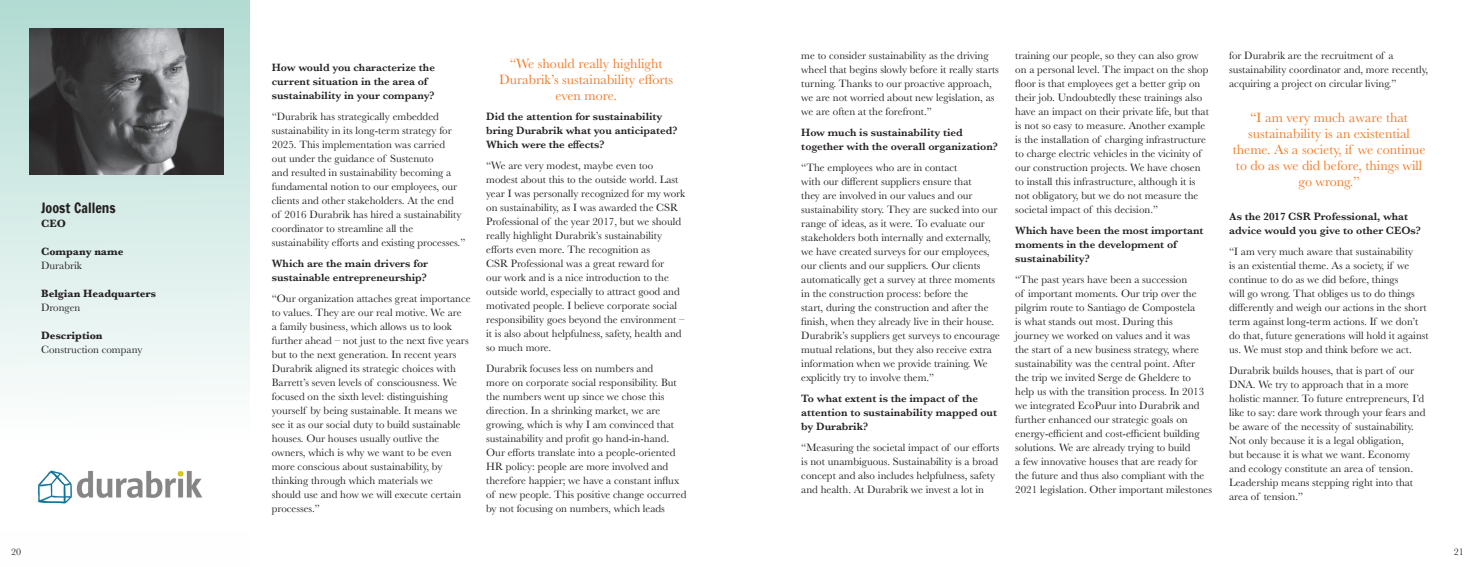
<style>
.page{position:relative;width:1475px;height:567px;background:#fff}
.page>*{position:absolute;margin:0;border:0;box-sizing:border-box;transform-origin:0 0}
.t1{font:14px/16px "Baskerville";color:#f47923;text-align:center}
.t2{font:14px "Francois One";color:#231f20}
.t3{font:11px/14px "Baskerville";color:#231f20}
.t4{font:600 11px/14px "Baskerville";color:#231f20}
.t5{font:700 11px "Baskerville";color:#231f20}
.t6{font:10px "Baskerville";color:#231f20}
</style>
<div class="page">
<svg style="left:0;top:0;width:249px;height:388px"></svg>
<img style="left:37px;top:470px;width:166px;height:34px">
<img style="left:29px;top:28px;width:194px;height:146px">
<p class="t2" style="left:41px;top:198px;width:76px">Joost Callens</p>
<p class="t5" style="left:41px;top:216px;width:26px">CEO</p>
<p class="t5" style="left:41px;top:244px;width:84px">Company name</p>
<p class="t3" style="left:41px;top:259px;width:42px">Durabrik</p>
<p class="t5" style="left:41px;top:286px;width:116px">Belgian Headquarters</p>
<p class="t3" style="left:41px;top:301px;width:41px">Drongen</p>
<p class="t5" style="left:41px;top:328px;width:63px">Description</p>
<p class="t3" style="left:41px;top:343px;width:103px">Construction company</p>
<p class="t4" style="left:272px;top:60px;width:165px">How would you characterize the current situation in the area of sustainability in your company?</p>
<p class="t3" style="left:272px;top:109px;width:195px">“Durabrik has strategically embedded sustainability in its long-term strategy for 2025. This implementation was carried<br>out under the guidance of Sustenuto<br>and resulted in sustainability becoming a fundamental notion to our employees, our clients and other stakeholders. At the end<br>of 2016 Durabrik has hired a sustainability coordinator to streamline all the sustainability efforts and existing processes.”</p>
<p class="t4" style="left:272px;top:256px;width:158px">Which are the main drivers for sustainable entrepreneurship?</p>
<p class="t3" style="left:272px;top:291px;width:200px">“Our organization attaches great importance to values. They are our real motive. We are<br>a family business, which allows us to look further ahead – not just to the next five years but to the next generation. In recent years Durabrik aligned its strategic choices with Barrett’s seven levels of consciousness. We focused on the sixth level: distinguishing yourself by being sustainable. It means we see it as our social duty to build sustainable houses. Our houses usually outlive the owners, which is why we want to be even more conscious about sustainability, by thinking through which materials we<br>should use and how we will execute certain processes.”</p>
<p class="t1" style="left:499px;top:56px;width:176px">“We should really highlight<br>Durabrik’s sustainability efforts even more.</p>
<p class="t4" style="left:486px;top:109px;width:193px">Did the attention for sustainability bring Durabrik what you anticipated?<br>Which were the effects?</p>
<p class="t3" style="left:486px;top:159px;width:200px">“We are very modest, maybe even too modest about this to the outside world. Last year I was personally recognized for my work on sustainability, as I was awarded the CSR Professional of the year 2017, but we should really highlight Durabrik’s sustainability efforts even more. The recognition as<br>CSR Professional was a great reward for<br>our work and is a nice introduction to the outside world, especially to attract good and motivated people. I believe corporate social responsibility goes beyond the environment – it is also about helpfulness, safety, health and so much more.</p>
<p class="t3" style="left:486px;top:362px;width:202px">Durabrik focuses less on numbers and<br>more on corporate social responsibility. But the numbers went up since we chose this direction. In a shrinking market, we are growing, which is why I am convinced that sustainability and profit go hand-in-hand.<br>Our efforts translate into a people-oriented HR policy: people are more involved and therefore happier; we have a constant influx of new people. This positive change occurred by not focusing on numbers, which leads</p>
<p class="t3" style="left:801px;top:49px;width:199px">me to consider sustainability as the driving wheel that begins slowly before it really starts turning. Thanks to our proactive approach, we are not worried about new legislation, as we are often at the forefront.”</p>
<p class="t4" style="left:801px;top:125px;width:198px">How much is sustainability tied together with the overall organization?</p>
<p class="t3" style="left:801px;top:161px;width:200px">“The employees who are in contact<br>with our different suppliers ensure that<br>they are involved in our values and our sustainability story. They are sucked into our range of ideas, as it were. To evaluate our stakeholders both internally and externally, we have created surveys for our employees, our clients and our suppliers. Our clients automatically get a survey at three moments in the construction process: before the<br>start, during the construction and after the finish, when they already live in their house.<br>Durabrik’s suppliers get surveys to encourage mutual relations, but they also receive extra information when we provide training. We explicitly try to involve them.”</p>
<p class="t4" style="left:801px;top:391px;width:197px">To what extent is the impact of the attention to sustainability mapped out by Durabrik?</p>
<p class="t3" style="left:801px;top:441px;width:200px">“Measuring the societal impact of our efforts is not unambiguous. Sustainability is a broad concept and also includes helpfulness, safety and health. At Durabrik we invest a lot in</p>
<p class="t3" style="left:1015px;top:49px;width:195px">training our people, so they can also grow on a personal level. The impact on the shop floor is that employees get a better grip on their job. Undoubtedly these trainings also have an impact on their private life, but that is not so easy to measure. Another example is the installation of charging infrastructure to charge electric vehicles in the vicinity of our construction projects. We have chosen to install this infrastructure, although it is not obligatory, but we do not measure the societal impact of this decision.”</p>
<p class="t4" style="left:1015px;top:223px;width:190px">Which have been the most important moments in the development of sustainability?</p>
<p class="t3" style="left:1015px;top:273px;width:198px">“The past years have been a succession<br>of important moments. Our trip over the pilgrim route to Santiago de Compostela<br>is what stands out most. During this<br>journey we worked on values and it was<br>the start of a new business strategy, where sustainability was the central point. After<br>the trip we invited Serge de Gheldere to help us with the transition process. In 2013 we integrated EcoPuur into Durabrik and further enhanced our strategic goals on energy-efficient and cost-efficient building solutions. We are already trying to build<br>a few innovative houses that are ready for the future and thus also compliant with the 2021 legislation. Other important milestones</p>
<p class="t3" style="left:1228px;top:49px;width:200px">for Durabrik are the recruitment of a sustainability coordinator and, more recently, acquiring a project on circular living.”</p>
<p class="t1" style="left:1232px;top:109px;width:194px">“I am very much aware that sustainability is an existential theme. As a society, if we continue to do as we did before, things will go wrong.”</p>
<p class="t4" style="left:1228px;top:209px;width:193px">As the 2017 CSR Professional, what advice would you give to other CEOs?</p>
<p class="t3" style="left:1228px;top:245px;width:201px">“I am very much aware that sustainability<br>is an existential theme. As a society, if we continue to do as we did before, things<br>will go wrong. That obliges us to do things differently and weigh our actions in the short term against long-term actions. If we don’t do that, future generations will hold it against us. We must stop and think before we act.</p>
<p class="t3" style="left:1228px;top:364px;width:198px">Durabrik builds houses, that is part of our DNA. We try to approach that in a more holistic manner. To future entrepreneurs, I’d like to say: dare work through your fears and be aware of the necessity of sustainability.<br>Not only because it is a legal obligation,<br>but because it is what we want. Economy and ecology constitute an area of tension.<br>Leadership means stepping right into that area of tension.”</p>
<p class="t6" style="left:11px;top:545px;width:11px">20</p>
<p class="t6" style="left:1453px;top:545px;width:11px">21</p>
</div>
